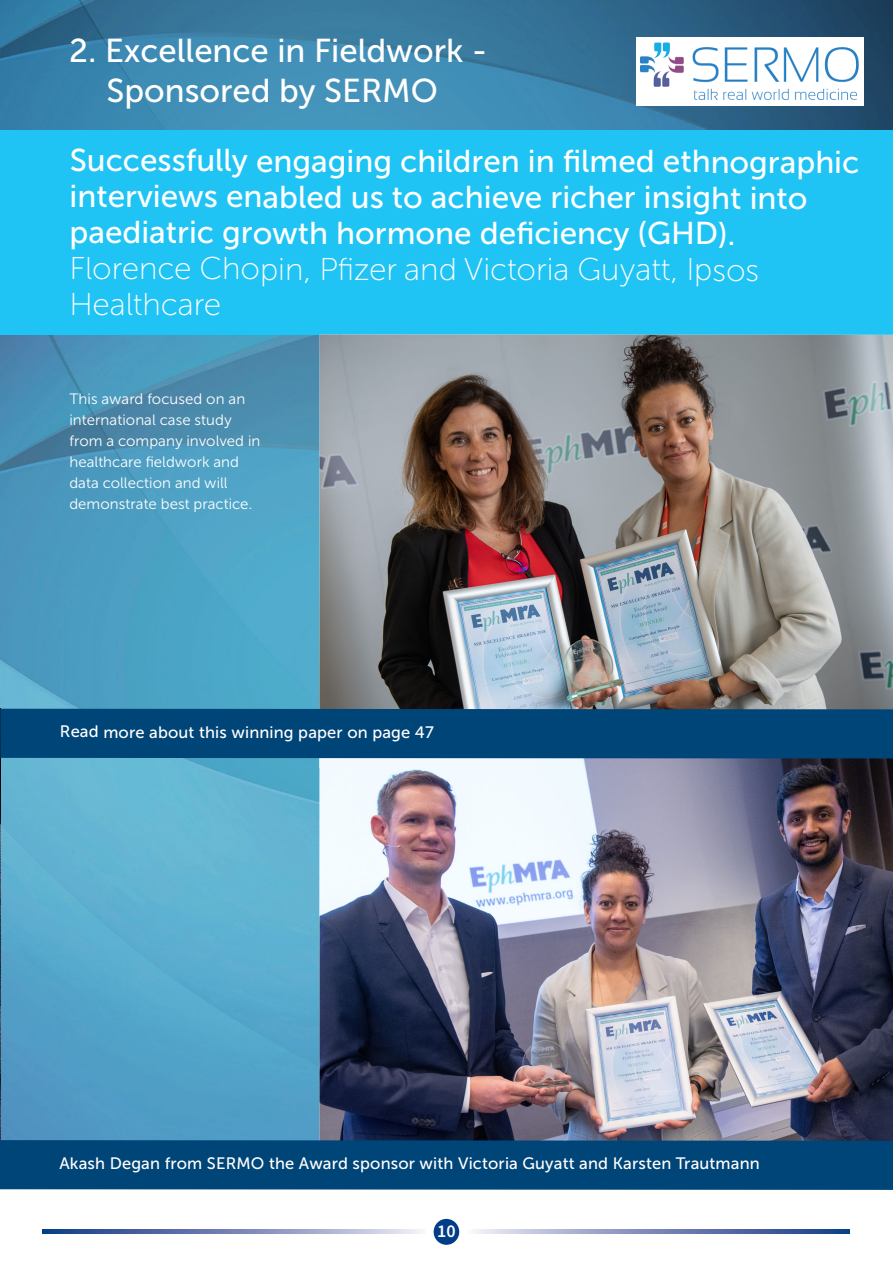
<style>
.page{position:relative;width:893px;height:1263px;background:#fff}
.page>*{position:absolute;margin:0;border:0;box-sizing:border-box;transform-origin:0 0}
.t1{font:33px/39.6px "Museo Sans 500";color:#fff;text-align:center}
.t2{font:31.5px/36px "Museo Sans 500";color:#fff}
.t3{font:31.5px/35.4px "Museo Sans Cyrl 100";color:#fff}
.t4{font:600 18px "Source Sans Pro";color:#fff}
.t5{font:16.5px "Museo Sans 500";letter-spacing:.01em;color:#fff}
.t6{font:15px/21px "Museo Sans Cyrl 300";letter-spacing:.005em;color:#fff}
</style>
<div class="page">
<img style="left:0;top:0;width:893px;height:130px">
<img style="left:0;top:335px;width:319px;height:805px">
<div style="left:0;top:130px;width:893px;height:205px;background:#1fc4f4"></div>
<img style="left:0;top:758px;width:1px;height:382px">
<div style="left:636px;top:37px;width:227px;height:68px;background:#fff"></div>
<img style="left:641px;top:43px;width:217px;height:57px">
<img style="left:319px;top:334px;width:574px;height:375px">
<img style="left:319px;top:758px;width:574px;height:382px">
<div style="left:0;top:709px;width:893px;height:49px;background:#004577"></div>
<div style="left:0;top:1140px;width:893px;height:50px;background:#004577"></div>
<svg style="left:43px;top:1230px;width:378px;height:4px;background:#798ab9"></svg>
<svg style="left:475px;top:1230px;width:374px;height:4px"></svg>
<div style="left:434px;top:1219px;width:25px;height:26px;background:#023e88;border-radius:50%"></div>
<p class="t1" style="left:69px;top:34px;width:420px">2. Excellence in Fieldwork -<br>Sponsored by SERMO</p>
<p class="t2" style="left:70px;top:146px;width:791px">Successfully engaging children in filmed ethnographic interviews enabled us to achieve richer insight into paediatric growth hormone deficiency (GHD).</p>
<p class="t3" style="left:69px;top:254px;width:691px">Florence Chopin, Pfizer and Victoria Guyatt, Ipsos<br>Healthcare</p>
<p class="t6" style="left:69px;top:390px;width:193px">This award focused on an international case study from a company involved in healthcare fieldwork and data collection and will demonstrate best practice.</p>
<p class="t5" style="left:60px;top:726px;width:375px">Read more about this winning paper on page 47</p>
<p class="t5" style="left:59px;top:1157px;width:702px">Akash Degan from SERMO the Award sponsor with Victoria Guyatt and Karsten Trautmann</p>
<p class="t4" style="left:437px;top:1225px;width:20px">10</p>
</div>
